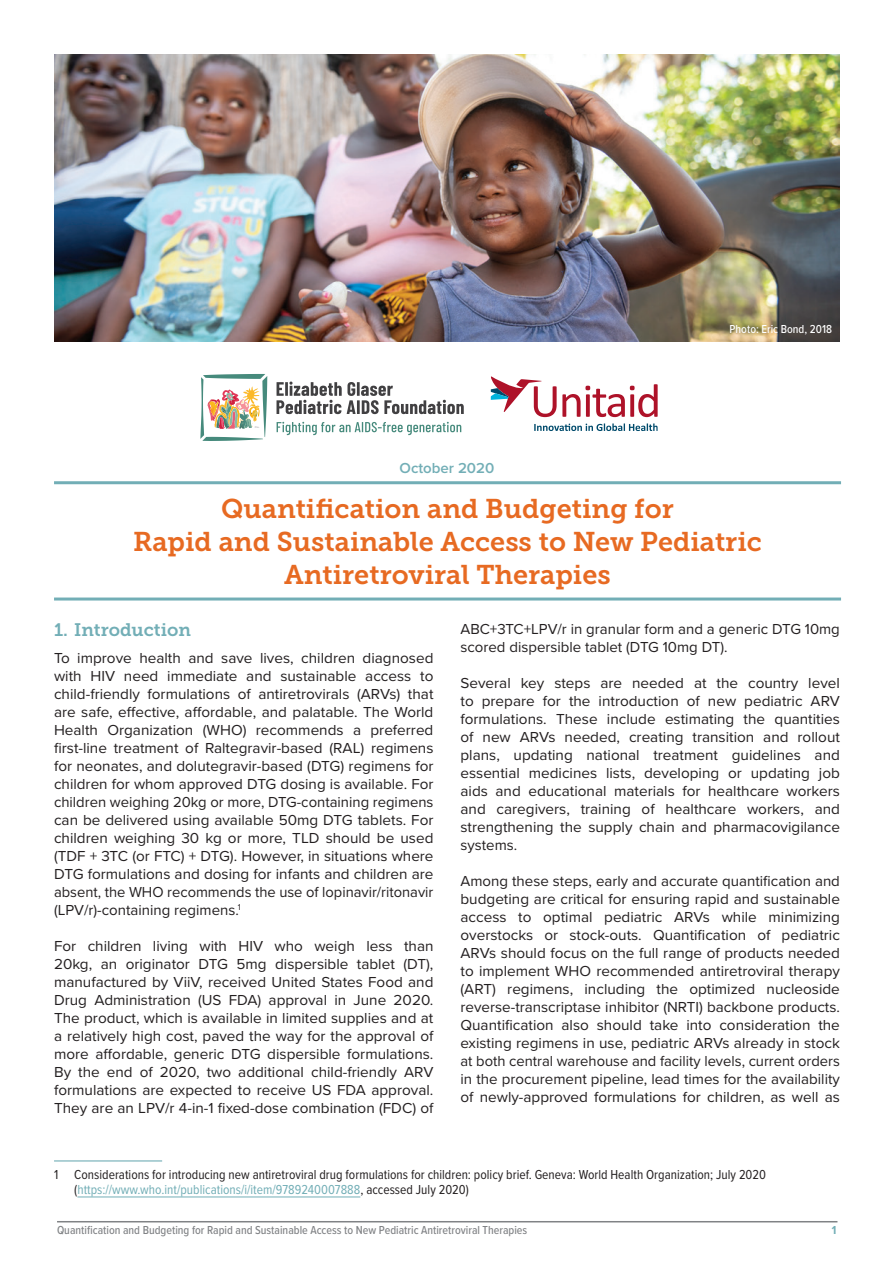
<style>
.page{position:relative;width:894px;height:1263px;background:#fff}
.page>*{position:absolute;margin:0;border:0;box-sizing:border-box;transform-origin:0 0}
.t1{font:27px/33px "Museo Slab 700";color:#e76a22;text-align:center}
.t2{font:18px "Museo Slab 700";color:#72aeb6}
.t3{font:15px/18px "Proxima Nova";color:#231f20;text-align:justify}
.t4{font:600 15px "Proxima Nova";color:#72aeb6}
.t5{font:13.5px/15px "Proxima Nova Cond";color:#231f20}
.t6{font:500 12px "Proxima Nova Cond";color:#808285}
.t7{font:500 12px "Proxima Nova Cond";color:#fff}
.t8{font:700 12px "Proxima Nova Cond";color:#72aeb6}
.s1{color:#72aeb6}
</style>
<div class="page">
<hr style="left:57px;top:1221px;width:780px;height:1px;background:#808285">
<hr style="left:54px;top:481px;width:786px;height:3px;background:#72aeb6">
<hr style="left:54px;top:597px;width:786px;height:3px;background:#72aeb6">
<hr style="left:54px;top:1160px;width:108px;height:1px;background:#72aeb6">
<hr style="left:77px;top:1196px;width:283px;height:1px;background:#72aeb6">
<svg style="left:562px;top:384px;width:95px;height:33px"></svg>
<svg style="left:534px;top:423px;width:123px;height:8px"></svg>
<svg style="left:490px;top:376px;width:66px;height:41px"></svg>
<svg style="left:276px;top:422px;width:185px;height:13px"></svg>
<svg style="left:276px;top:381px;width:187px;height:33px"></svg>
<svg style="left:200px;top:374px;width:67px;height:67px"></svg>
<img style="left:54px;top:54px;width:785px;height:288px">
<p class="t4" style="left:399px;top:456px;width:96px">October 2020</p>
<p class="t7" style="left:729px;top:320px;width:104px">Photo: Eric Bond, 2018</p>
<h1 class="t1" style="left:133px;top:492px;width:630px">Quantification and Budgeting for<br>Rapid and Sustainable Access to New Pediatric<br>Antiretroviral Therapies</h1>
<p class="t2" style="left:54px;top:619px;width:138px">1. Introduction</p>
<p class="t3" style="left:54px;top:648px;width:381px">To improve health and save lives, children diagnosed with HIV need immediate and sustainable access to child-friendly formulations of antiretrovirals (ARVs) that are safe, effective, affordable, and palatable. The World Health Organization (WHO) recommends a preferred first-line treatment of Raltegravir-based (RAL) regimens for neonates, and dolutegravir-based (DTG) regimens for children for whom approved DTG dosing is available. For children weighing 20kg or more, DTG-containing regimens can be delivered using available 50mg DTG tablets. For children weighing 30 kg or more, TLD should be used (TDF + 3TC (or FTC) + DTG). However, in situations where DTG formulations and dosing for infants and children are absent, the WHO recommends the use of lopinavir/ritonavir (LPV/r)-containing regimens.<sup>1</sup></p>
<p class="t3" style="left:54px;top:936px;width:381px">For children living with HIV who weigh less than 20kg, an originator DTG 5mg dispersible tablet (DT), manufactured by ViiV, received United States Food and Drug Administration (US FDA) approval in June 2020.<br>The product, which is available in limited supplies and at a relatively high cost, paved the way for the approval of more affordable, generic DTG dispersible formulations.<br>By the end of 2020, two additional child-friendly ARV formulations are expected to receive US FDA approval.<br>They are an LPV/r 4-in-1 fixed-dose combination (FDC) of</p>
<p class="t3" style="left:460px;top:619px;width:381px">ABC+3TC+LPV/r in granular form and a generic DTG 10mg scored dispersible tablet (DTG 10mg DT).</p>
<p class="t3" style="left:460px;top:673px;width:381px">Several key steps are needed at the country level to prepare for the introduction of new pediatric ARV formulations. These include estimating the quantities of new ARVs needed, creating transition and rollout plans, updating national treatment guidelines and essential medicines lists, developing or updating job aids and educational materials for healthcare workers and caregivers, training of healthcare workers, and strengthening the supply chain and pharmacovigilance systems.</p>
<p class="t3" style="left:460px;top:871px;width:381px">Among these steps, early and accurate quantification and budgeting are critical for ensuring rapid and sustainable access to optimal pediatric ARVs while minimizing overstocks or stock-outs. Quantification of pediatric ARVs should focus on the full range of products needed to implement WHO recommended antiretroviral therapy (ART) regimens, including the optimized nucleoside reverse-transcriptase inhibitor (NRTI) backbone products.<br>Quantification also should take into consideration the existing regimens in use, pediatric ARVs already in stock at both central warehouse and facility levels, current orders in the procurement pipeline, lead times for the availability of newly-approved formulations for children, as well as</p>
<p class="t5" style="left:74px;top:1166px;width:693px;text-indent:-20px">1 Considerations for introducing new antiretroviral drug formulations for children: policy brief. Geneva: World Health Organization; July 2020 (<span class="s1">https://www.who.int/publications/i/item/9789240007888</span>, accessed July 2020)</p>
<p class="t6" style="left:57px;top:1221px;width:471px">Quantification and Budgeting for Rapid and Sustainable Access to New Pediatric Antiretroviral Therapies</p>
<p class="t8" style="left:831px;top:1221px;width:6px">1</p>
</div>
